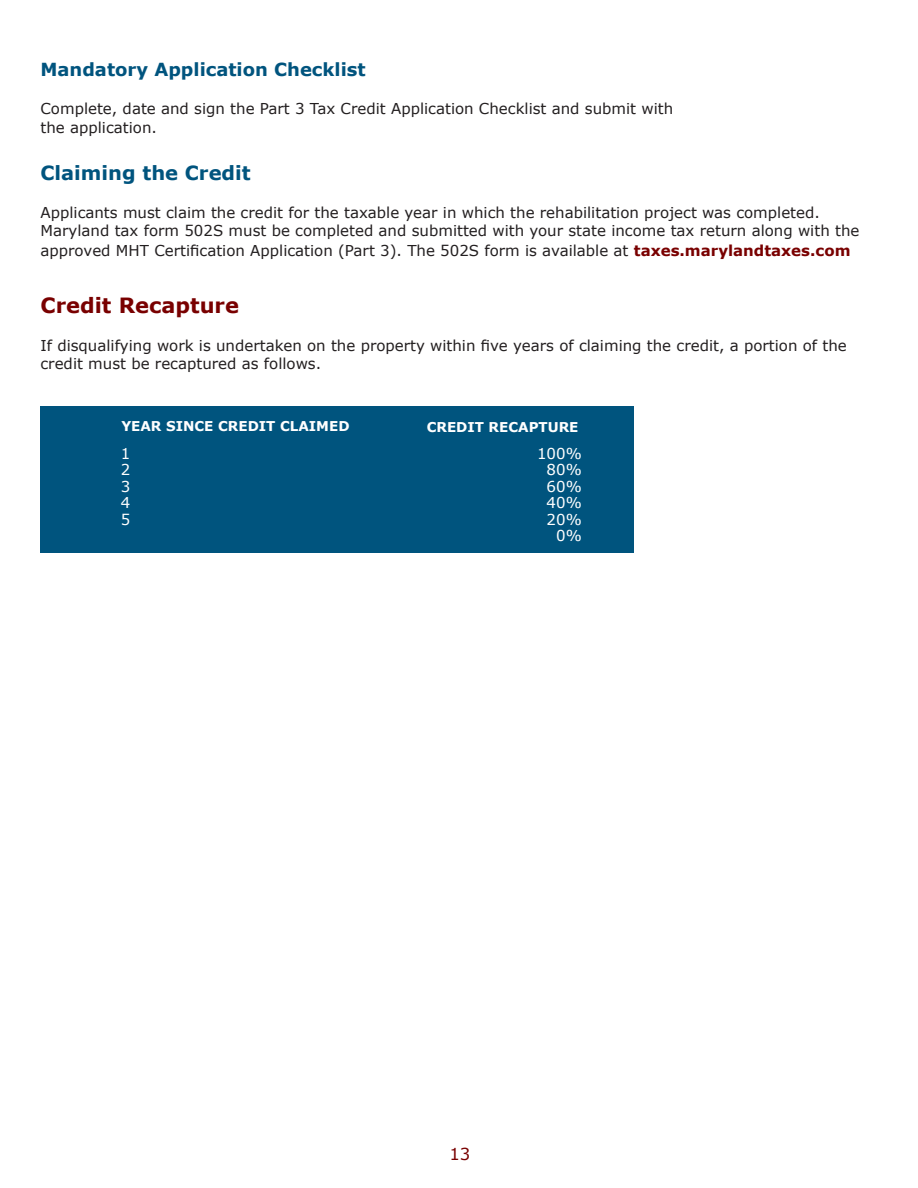
<style>
.page{position:relative;width:918px;height:1188px;background:#fff}
.page>*{position:absolute;margin:0;border:0;box-sizing:border-box;transform-origin:0 0}
.t1{font:700 21px "Verdana";color:#790000}
.t2{font:700 19.5px "Verdana";color:#00547e}
.t3{font:700 18px "Verdana";color:#00547e}
.t4{font:16.5px "Verdana";color:#790000}
.t5{font:15px/18px "Verdana";color:#231f20}
.t6{font:15px "Verdana";color:#fff}
.t7{font:700 13.5px "Verdana";color:#fff}
.s1{font-weight:700;color:#790000}
</style>
<div class="page">
<div style="left:40px;top:406px;width:594px;height:146px;background:#00547e"></div>
<p class="t3" style="left:40px;top:57px;width:327px">Mandatory Application Checklist</p>
<p class="t5" style="left:40px;top:99px;width:634px">Complete, date and sign the Part 3 Tax Credit Application Checklist and submit with</p>
<p class="t5" style="left:40px;top:119px;width:118px">the application.</p>
<p class="t2" style="left:40px;top:159px;width:212px">Claiming the Credit</p>
<p class="t5" style="left:40px;top:203px;width:820px">Applicants must claim the credit for the taxable year in which the rehabilitation project was completed.<br>Maryland tax form 502S must be completed and submitted with your state income tax return along with the</p>
<p class="t5" style="left:40px;top:241px;width:812px">approved MHT Certification Application (Part 3). The 502S form is available at <span class="s1">taxes.marylandtaxes.com</span></p>
<p class="t1" style="left:40px;top:291px;width:200px">Credit Recapture</p>
<p class="t5" style="left:40px;top:337px;width:808px">If disqualifying work is undertaken on the property within five years of claiming the credit, a portion of the credit must be recaptured as follows.</p>
<p class="t7" style="left:121px;top:417px;width:230px">YEAR SINCE CREDIT CLAIMED</p>
<p class="t6" style="left:121px;top:443px;width:11px">1</p>
<p class="t6" style="left:121px;top:460px;width:11px">2</p>
<p class="t6" style="left:121px;top:476px;width:11px">3</p>
<p class="t6" style="left:121px;top:493px;width:11px">4</p>
<p class="t6" style="left:121px;top:509px;width:11px">5</p>
<p class="t7" style="left:427px;top:417px;width:153px">CREDIT RECAPTURE</p>
<p class="t6" style="left:537px;top:443px;width:46px">100%</p>
<p class="t6" style="left:547px;top:460px;width:37px">80%</p>
<p class="t6" style="left:547px;top:476px;width:37px">60%</p>
<p class="t6" style="left:547px;top:493px;width:37px">40%</p>
<p class="t6" style="left:547px;top:509px;width:37px">20%</p>
<p class="t6" style="left:556px;top:526px;width:27px">0%</p>
<p class="t4" style="left:449px;top:1143px;width:22px">13</p>
</div>
